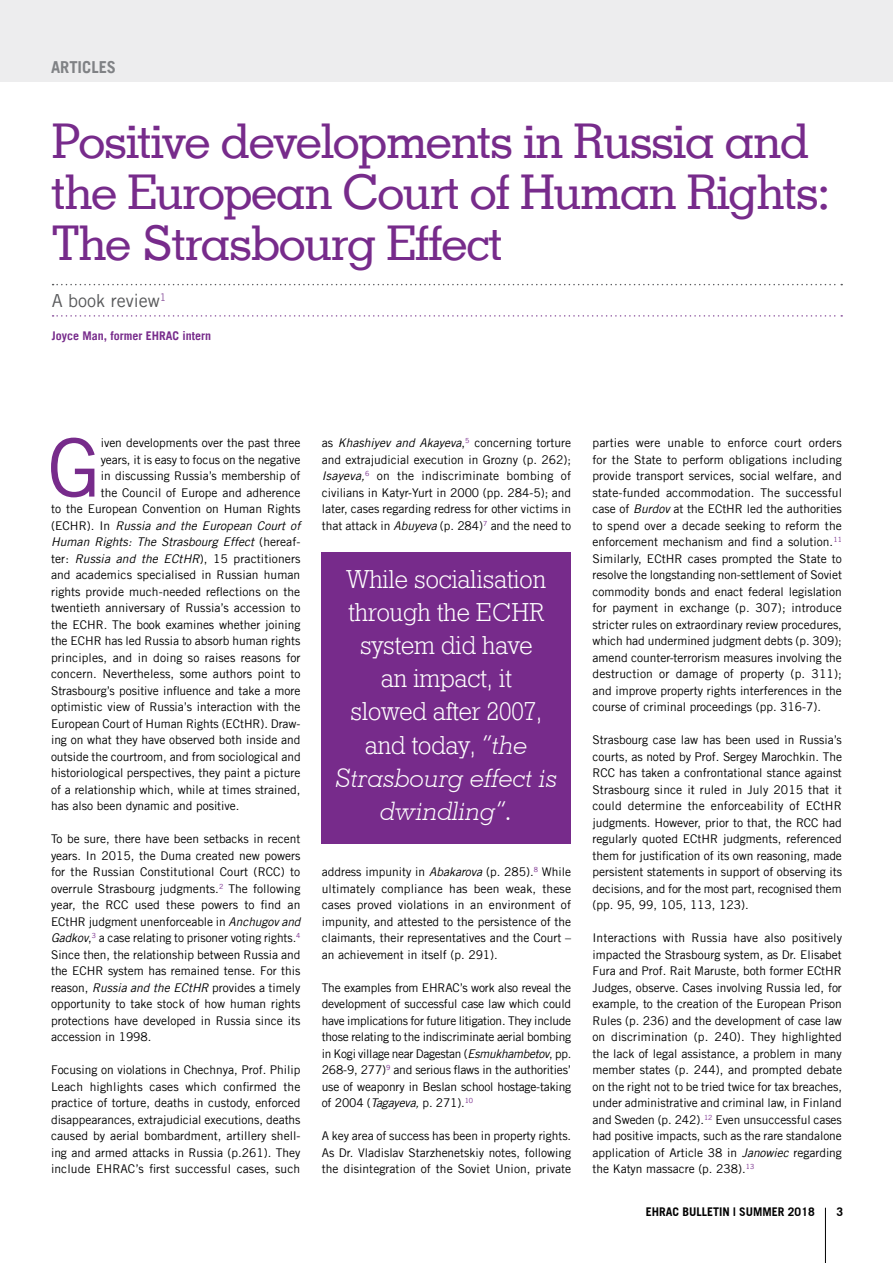
<style>
.page{position:relative;width:893px;height:1263px;background:#fff}
.page>*{position:absolute;margin:0;border:0;box-sizing:border-box;transform-origin:0 0}
.t1{font:80.55px "Trade Gothic LT";color:#772b8b}
.t2{font:500 48px/51px "Geometric Slab 703 BT";letter-spacing:-.025em;color:#772b8b}
.t3{font:25.5px/33px "Geometric Slab 712 BT Light A";color:#fff;text-align:center}
.t4{font:italic 300 25.5px/33px "Geometric Slab 703 BT";color:#fff;text-align:center}
.t5{font:18px "Trade Gothic LT";color:#58595b}
.t6{font:700 16.5px "Trade Gothic LT";color:#808285}
.t7{font:12px/16.5px "Trade Gothic LT";color:#000;text-align:justify}
.t8{font:italic 12px "Trade Gothic LT";color:#000}
.t9{font:700 12px "Trade Gothic LT";color:#772b8b}
.t10{font:700 12px "Trade Gothic";color:#000}
.s1{font-style:normal}
.s2{font-style:italic}
.s3{font-family:"Geometric Slab 703 BT";font-weight:300;font-style:italic}
</style>
<div class="page">
<div style="left:0;top:0;width:893px;height:81px;background:#ededee"></div>
<svg style="left:53px;top:284px;width:789px;height:1px"></svg>
<svg style="left:53px;top:315px;width:789px;height:2px"></svg>
<div style="left:322px;top:552px;width:249px;height:291px;background:#772b8b"></div>
<hr style="left:825px;top:1208px;width:1px;height:55px;background:#000">
<h3 class="t6" style="left:51px;top:57px;width:57px">ARTICLES</h3>
<h2 class="t2" style="left:52px;top:115px;width:780px">Positive developments in Russia and the European Court of Human Rights:<br>The Strasbourg Effect</h2>
<h3 class="t5" style="left:52px;top:289px;width:116px">A book review<sup>1</sup></h3>
<p class="t9" style="left:52px;top:328px;width:161px">Joyce Man, former EHRAC intern</p>
<h1 class="t1" style="left:47px;top:419px;width:55px">G</h1>
<p class="t7" style="left:101px;top:434px;width:201px">iven developments over the past three</p>
<p class="t7" style="left:101px;top:451px;width:201px">years, it is easy to focus on the negative</p>
<p class="t7" style="left:101px;top:467px;width:201px">in discussing Russia’s membership of</p>
<p class="t7" style="left:101px;top:484px;width:201px">the Council of Europe and adherence</p>
<p class="t7" style="left:51px;top:500px;width:251px">to the European Convention on Human Rights</p>
<p class="t8" style="left:51px;top:518px;width:251px"><span class="s1">(ECHR). In</span> Russia and the European Court of</p>
<p class="t8" style="left:51px;top:535px;width:251px">Human Rights: The Strasbourg Effect <span class="s1">(hereaf-</span></p>
<p class="t7" style="left:51px;top:550px;width:251px">ter: <span class="s2">Russia and the ECtHR</span>), 15 practitioners</p>
<p class="t7" style="left:51px;top:566px;width:251px">and academics specialised in Russian human</p>
<p class="t7" style="left:51px;top:583px;width:251px">rights provide much-needed reflections on the</p>
<p class="t7" style="left:51px;top:599px;width:251px">twentieth anniversary of Russia’s accession to</p>
<p class="t7" style="left:51px;top:616px;width:251px">the ECHR. The book examines whether joining</p>
<p class="t7" style="left:51px;top:632px;width:251px">the ECHR has led Russia to absorb human rights</p>
<p class="t7" style="left:51px;top:649px;width:251px">principles, and in doing so raises reasons for</p>
<p class="t7" style="left:51px;top:665px;width:251px">concern. Nevertheless, some authors point to</p>
<p class="t7" style="left:51px;top:682px;width:251px">Strasbourg’s positive influence and take a more</p>
<p class="t7" style="left:51px;top:698px;width:251px">optimistic view of Russia’s interaction with the</p>
<p class="t7" style="left:51px;top:715px;width:251px">European Court of Human Rights (ECtHR). Draw-</p>
<p class="t7" style="left:51px;top:731px;width:251px">ing on what they have observed both inside and</p>
<p class="t7" style="left:51px;top:748px;width:251px">outside the courtroom, and from sociological and</p>
<p class="t7" style="left:51px;top:764px;width:251px">historiological perspectives, they paint a picture</p>
<p class="t7" style="left:51px;top:781px;width:251px">of a relationship which, while at times strained,</p>
<p class="t7" style="left:51px;top:797px;width:190px">has also been dynamic and positive.</p>
<p class="t7" style="left:51px;top:830px;width:251px">To be sure, there have been setbacks in recent years. In 2015, the Duma created new powers for the Russian Constitutional Court (RCC) to overrule Strasbourg judgments.<sup>2</sup> The following year, the RCC used these powers to find an ECtHR judgment unenforceable in <span class="s2">Anchugov and Gadkov</span>,<sup>3</sup> a case relating to prisoner voting rights.<sup>4<br></sup>Since then, the relationship between Russia and the ECHR system has remained tense. For this reason, <span class="s2">Russia and the ECtHR</span> provides a timely opportunity to take stock of how human rights protections have developed in Russia since its accession in 1998.</p>
<p class="t7" style="left:51px;top:1061px;width:251px">Focusing on violations in Chechnya, Prof. Philip Leach highlights cases which confirmed the practice of torture, deaths in custody, enforced disappearances, extrajudicial executions, deaths caused by aerial bombardment, artillery shell&shy;ing and armed attacks in Russia (p.261). They include EHRAC’s first successful cases, such</p>
<p class="t7" style="left:322px;top:434px;width:251px">as <span class="s2">Khashiyev and Akayeva</span>,<sup>5</sup> concerning torture and extrajudicial execution in Grozny (p. 262); <span class="s2">Isayeva,</span><sup>6</sup> on the indiscriminate bombing of civilians in Katyr-Yurt in 2000 (pp. 284-5); and later, cases regarding redress for other victims in that attack in <span class="s2">Abuyeva</span> (p. 284)<sup>7</sup> and the need to</p>
<h3 class="t3" style="left:347px;top:563px;width:201px">While socialisation through the ECHR system did have an impact, it slowed after 2007, and today, <span class="s3">“the</span></h3>
<h3 class="t4" style="left:336px;top:761px;width:223px">Strasbourg effect is dwindling”.</h3>
<p class="t7" style="left:322px;top:863px;width:251px">address impunity in <span class="s2">Abakarova</span> (p. 285).<sup>8</sup> While ultimately compliance has been weak, these cases proved violations in an environment of impunity, and attested to the persistence of the claimants, their representatives and the Court – an achievement in itself (p. 291).</p>
<p class="t7" style="left:322px;top:979px;width:251px">The examples from EHRAC’s work also reveal the development of successful case law which could have implications for future litigation. They include those relating to the indiscriminate aerial bombing in Kogi village near Dagestan (<span class="s2">Esmukhambetov</span>, pp.<br>268-9, 277)<sup>9</sup> and serious flaws in the authorities’ use of weaponry in Beslan school hostage-taking of 2004 (<span class="s2">Tagayeva,</span> p. 271).<sup>10</sup></p>
<p class="t7" style="left:322px;top:1127px;width:251px">A key area of success has been in property rights.<br>As Dr. Vladislav Starzhenetskiy notes, following the disintegration of the Soviet Union, private</p>
<p class="t7" style="left:592px;top:434px;width:251px">parties were unable to enforce court orders for the State to perform obligations including provide transport services, social welfare, and state-funded accommodation. The successful case of <span class="s2">Burdov</span> at the ECtHR led the authorities to spend over a decade seeking to reform the enforcement mechanism and find a solution.<sup>11<br></sup>Similarly, ECtHR cases prompted the State to resolve the longstanding non-settlement of Soviet commodity bonds and enact federal legislation for payment in exchange (p. 307); introduce stricter rules on extraordinary review procedures, which had undermined judgment debts (p. 309); amend counter-terrorism measures involving the destruction or damage of property (p. 311); and improve property rights interferences in the course of criminal proceedings (pp. 316-7).</p>
<p class="t7" style="left:592px;top:731px;width:251px">Strasbourg case law has been used in Russia’s courts, as noted by Prof. Sergey Marochkin. The RCC has taken a confrontational stance against Strasbourg since it ruled in July 2015 that it could determine the enforceability of ECtHR judgments. However, prior to that, the RCC had regularly quoted ECtHR judgments, referenced them for justification of its own reasoning, made persistent statements in support of observing its decisions, and for the most part, recognised them (pp. 95, 99, 105, 113, 123).</p>
<p class="t7" style="left:592px;top:929px;width:251px">Interactions with Russia have also positively impacted the Strasbourg system, as Dr. Elisabet Fura and Prof. Rait Maruste, both former ECtHR Judges, observe. Cases involving Russia led, for example, to the creation of the European Prison Rules (p. 236) and the development of case law on discrimination (p. 240). They highlighted the lack of legal assistance, a problem in many member states (p. 244), and prompted debate on the right not to be tried twice for tax breaches, under administrative and criminal law, in Finland and Sweden (p. 242).<sup>12</sup> Even unsuccessful cases had positive impacts, such as the rare standalone application of Article 38 in <span class="s2">Janowiec</span> regarding the Katyn massacre (p. 238).<sup>13</sup></p>
<p class="t10" style="left:646px;top:1205px;width:170px">EHRAC BULLETIN | SUMMER 2018</p>
<p class="t10" style="left:836px;top:1205px;width:8px">3</p>
</div>
